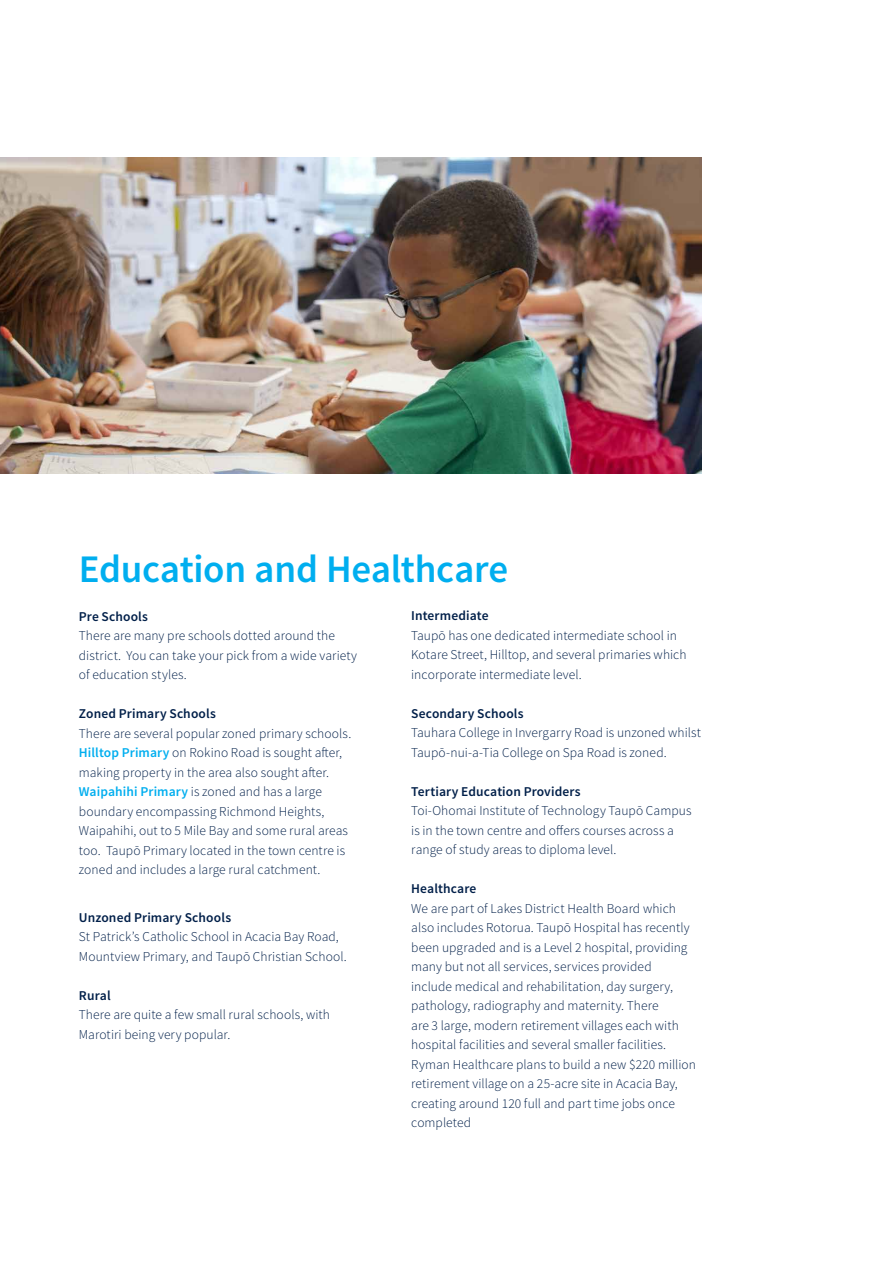
<style>
.page{position:relative;width:893px;height:1263px;background:#fff}
.page>*{position:absolute;margin:0;border:0;box-sizing:border-box;transform-origin:0 0}
.t1{font:600 39px "Source Sans Pro";letter-spacing:-.01em;color:#00aeef}
.t2{font:300 13.5px/19.5px "Source Sans Pro";letter-spacing:.005em;color:#001f49}
.t3{font:600 13.5px "Source Sans Pro";letter-spacing:.01em;color:#001f49}
.s1{font-weight:600;color:#00aeef}
</style>
<div class="page">
<img style="left:0;top:158px;width:701px;height:316px">
<h1 class="t1" style="left:79px;top:544px;width:431px">Education and Healthcare</h1>
<p class="t3" style="left:79px;top:608px;width:71px">Pre Schools</p>
<p class="t2" style="left:79px;top:626px;width:280px">There are many pre schools dotted around the district. You can take your pick from a wide variety of education styles.</p>
<p class="t3" style="left:79px;top:705px;width:138px">Zoned Primary Schools</p>
<p class="t2" style="left:79px;top:724px;width:274px">There are several popular zoned primary schools.<br><span class="s1">Hilltop Primary</span> on Rokino Road is sought after, making property in the area also sought after.<br><span class="s1">Waipahihi Primary</span> is zoned and has a large boundary encompassing Richmond Heights, Waipahihi, out to 5 Mile Bay and some rural areas too. Taupō Primary located in the town centre is zoned and includes a large rural catchment.</p>
<p class="t3" style="left:79px;top:909px;width:154px">Unzoned Primary Schools</p>
<p class="t2" style="left:79px;top:927px;width:269px">St Patrick’s Catholic School in Acacia Bay Road,<br>Mountview Primary, and Taupō Christian School.</p>
<p class="t3" style="left:79px;top:987px;width:33px">Rural</p>
<p class="t2" style="left:79px;top:1005px;width:253px">There are quite a few small rural schools, with<br>Marotiri being very popular.</p>
<p class="t3" style="left:411px;top:607px;width:79px">Intermediate</p>
<p class="t2" style="left:411px;top:626px;width:277px">Taupō has one dedicated intermediate school in<br>Kotare Street, Hilltop, and several primaries which incorporate intermediate level.</p>
<p class="t3" style="left:411px;top:705px;width:114px">Secondary Schools</p>
<p class="t2" style="left:411px;top:723px;width:291px">Tauhara College in Invergarry Road is unzoned whilst<br>Taupō-nui-a-Tia College on Spa Road is zoned.</p>
<p class="t3" style="left:411px;top:783px;width:171px">Tertiary Education Providers</p>
<p class="t2" style="left:411px;top:801px;width:282px">Toi-Ohomai Institute of Technology Taupō Campus is in the town centre and offers courses across a range of study areas to diploma level.</p>
<p class="t3" style="left:411px;top:880px;width:67px">Healthcare</p>
<p class="t2" style="left:411px;top:899px;width:286px">We are part of Lakes District Health Board which also includes Rotorua. Taupō Hospital has recently been upgraded and is a Level 2 hospital, providing many but not all services, services provided<br>include medical and rehabilitation, day surgery, pathology, radiography and maternity. There<br>are 3 large, modern retirement villages each with hospital facilities and several smaller facilities.<br>Ryman Healthcare plans to build a new $220 million retirement village on a 25-acre site in Acacia Bay, creating around 120 full and part time jobs once completed</p>
</div>
